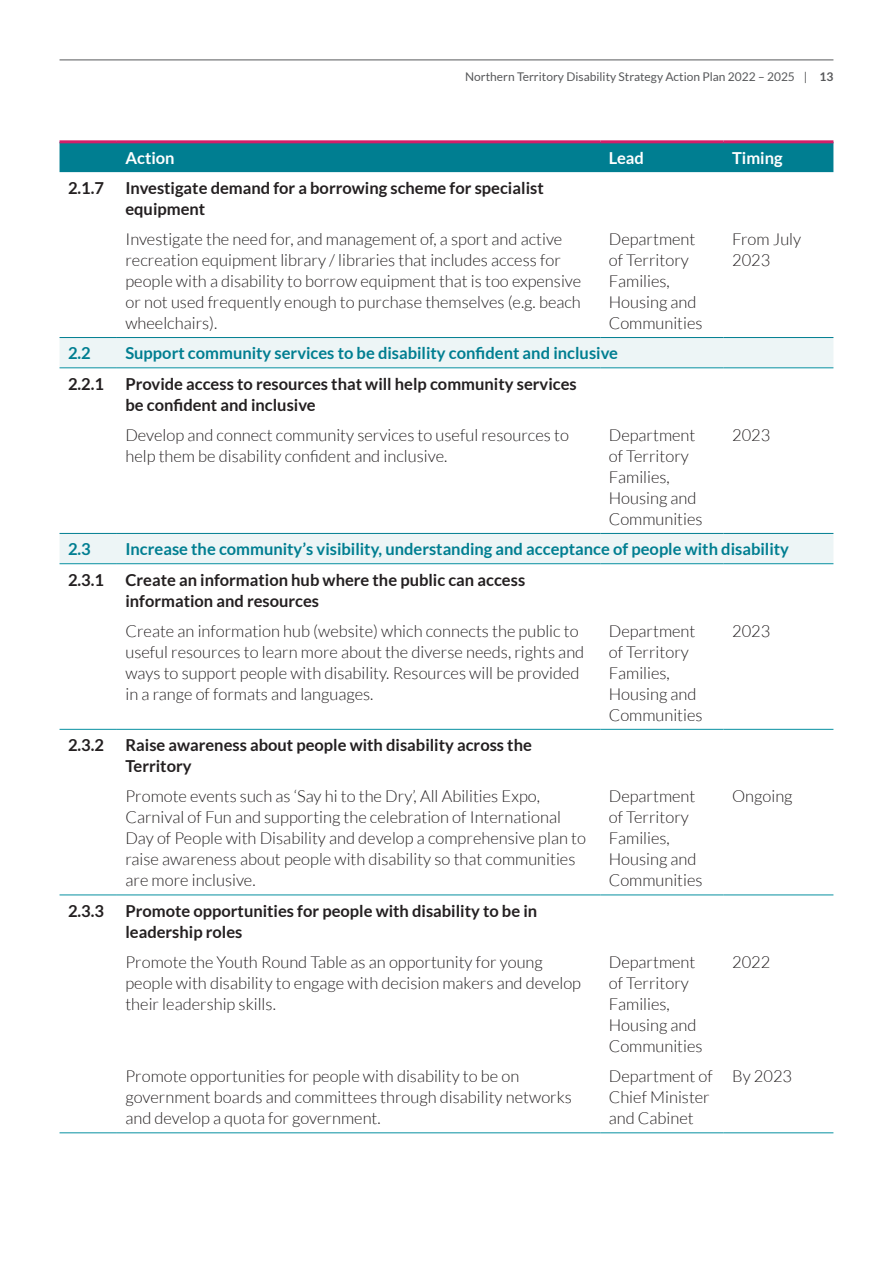
<style>
.page{position:relative;width:893px;height:1263px;background:#fff}
.page>*{position:absolute;margin:0;border:0;box-sizing:border-box;transform-origin:0 0}
.Body_Copy{font:300 16.5px/21px "Lato";color:#231f20}
.Body_Copy-2{font:700 16.5px/21px "Lato";color:#231f20}
.Body_Copy-3{font:700 16.5px "Lato";color:#007e91}
._6__Bullets{font:300 16.5px/21px "Lato";color:#231f20}
.Body_Copy-4{font:700 16.5px "Lato";color:#fff}
.t1{font:12px "Lato";color:#57585a}
.s1{font-weight:700}
</style>
<div class="page">
<hr style="left:60px;top:60px;width:773px;height:1px;background:#57585a">
<div style="left:60px;top:143px;width:773px;height:29px;background:#007e91"></div>
<svg style="left:60px;top:338px;width:773px;height:225px"></svg>
<hr style="left:60px;top:140px;width:57px;height:3px;background:#d21e69">
<hr style="left:117px;top:140px;width:483px;height:3px;background:#d21e69">
<hr style="left:600px;top:140px;width:124px;height:3px;background:#d21e69">
<hr style="left:724px;top:140px;width:109px;height:3px;background:#d21e69">
<hr style="left:60px;top:337px;width:57px;height:1px;background:#007e91">
<hr style="left:117px;top:337px;width:483px;height:1px;background:#007e91">
<hr style="left:600px;top:337px;width:124px;height:1px;background:#007e91">
<hr style="left:724px;top:337px;width:109px;height:1px;background:#007e91">
<hr style="left:60px;top:368px;width:57px;height:1px;background:#0790a1">
<hr style="left:117px;top:368px;width:483px;height:1px;background:#0790a1">
<hr style="left:600px;top:368px;width:124px;height:1px;background:#0790a1">
<hr style="left:724px;top:368px;width:109px;height:1px;background:#0790a1">
<hr style="left:60px;top:729px;width:57px;height:1px;background:#0790a1">
<hr style="left:117px;top:729px;width:483px;height:1px;background:#0790a1">
<hr style="left:600px;top:729px;width:124px;height:1px;background:#0790a1">
<hr style="left:724px;top:729px;width:109px;height:1px;background:#0790a1">
<hr style="left:60px;top:895px;width:57px;height:1px;background:#0790a1">
<hr style="left:117px;top:895px;width:483px;height:1px;background:#0790a1">
<hr style="left:600px;top:895px;width:124px;height:1px;background:#0790a1">
<hr style="left:724px;top:895px;width:109px;height:1px;background:#0790a1">
<hr style="left:60px;top:533px;width:57px;height:1px;background:#007e91">
<hr style="left:117px;top:533px;width:483px;height:1px;background:#007e91">
<hr style="left:600px;top:533px;width:124px;height:1px;background:#007e91">
<hr style="left:724px;top:533px;width:109px;height:1px;background:#007e91">
<hr style="left:60px;top:563px;width:57px;height:1px;background:#0790a1">
<hr style="left:117px;top:563px;width:483px;height:1px;background:#0790a1">
<hr style="left:600px;top:563px;width:124px;height:1px;background:#0790a1">
<hr style="left:724px;top:563px;width:109px;height:1px;background:#0790a1">
<hr style="left:60px;top:1132px;width:57px;height:1px;background:#0790a1">
<hr style="left:117px;top:1132px;width:483px;height:1px;background:#0790a1">
<hr style="left:600px;top:1132px;width:124px;height:1px;background:#0790a1">
<hr style="left:724px;top:1132px;width:109px;height:1px;background:#0790a1">
<p class="t1" style="left:465px;top:70px;width:370px">Northern Territory Disability Strategy Action Plan 2022 – 2025 | <span class="s1">13</span></p>
<p class="Body_Copy-4" style="left:125px;top:148px;width:51px">Action</p>
<p class="Body_Copy-4" style="left:609px;top:148px;width:37px">Lead</p>
<p class="Body_Copy-4" style="left:732px;top:148px;width:52px">Timing</p>
<p class="Body_Copy-2" style="left:68px;top:177px;width:38px">2.1.7</p>
<p class="Body_Copy-2" style="left:125px;top:177px;width:420px">Investigate demand for a borrowing scheme for specialist equipment</p>
<p class="Body_Copy" style="left:125px;top:229px;width:457px">Investigate the need for, and management of, a sport and active recreation equipment library / libraries that includes access for people with a disability to borrow equipment that is too expensive or not used frequently enough to purchase themselves (e.g. beach wheelchairs).</p>
<p class="Body_Copy" style="left:609px;top:229px;width:95px">Department of Territory<br>Families,<br>Housing and<br>Communities</p>
<p class="_6__Bullets" style="left:732px;top:229px;width:71px">From July<br>2023</p>
<p class="Body_Copy-3" style="left:68px;top:344px;width:24px">2.2</p>
<p class="Body_Copy-3" style="left:125px;top:344px;width:494px">Support community services to be disability confident and inclusive</p>
<p class="Body_Copy-2" style="left:68px;top:373px;width:38px">2.2.1</p>
<p class="Body_Copy-2" style="left:125px;top:373px;width:453px">Provide access to resources that will help community services be confident and inclusive</p>
<p class="Body_Copy" style="left:125px;top:425px;width:445px">Develop and connect community services to useful resources to help them be disability confident and inclusive.</p>
<p class="Body_Copy" style="left:609px;top:425px;width:95px">Department of Territory<br>Families,<br>Housing and<br>Communities</p>
<p class="_6__Bullets" style="left:732px;top:425px;width:40px">2023</p>
<p class="Body_Copy-3" style="left:68px;top:540px;width:24px">2.3</p>
<p class="Body_Copy-3" style="left:125px;top:540px;width:665px">Increase the community’s visibility, understanding and acceptance of people with disability</p>
<p class="Body_Copy-2" style="left:68px;top:569px;width:38px">2.3.1</p>
<p class="Body_Copy-2" style="left:125px;top:569px;width:401px">Create an information hub where the public can access information and resources</p>
<p class="Body_Copy" style="left:125px;top:620px;width:460px">Create an information hub (website) which connects the public to useful resources to learn more about the diverse needs, rights and ways to support people with disability. Resources will be provided in a range of formats and languages.</p>
<p class="Body_Copy" style="left:609px;top:620px;width:95px">Department of Territory<br>Families,<br>Housing and<br>Communities</p>
<p class="_6__Bullets" style="left:732px;top:620px;width:40px">2023</p>
<p class="Body_Copy-2" style="left:68px;top:734px;width:38px">2.3.2</p>
<p class="Body_Copy-2" style="left:125px;top:734px;width:408px">Raise awareness about people with disability across the<br>Territory</p>
<p class="Body_Copy" style="left:125px;top:786px;width:462px">Promote events such as ‘Say hi to the Dry’, All Abilities Expo, Carnival of Fun and supporting the celebration of International Day of People with Disability and develop a comprehensive plan to raise awareness about people with disability so that communities are more inclusive.</p>
<p class="Body_Copy" style="left:609px;top:786px;width:95px">Department of Territory<br>Families,<br>Housing and<br>Communities</p>
<p class="_6__Bullets" style="left:732px;top:786px;width:62px">Ongoing</p>
<p class="Body_Copy-2" style="left:68px;top:900px;width:38px">2.3.3</p>
<p class="Body_Copy-2" style="left:125px;top:900px;width:413px">Promote opportunities for people with disability to be in leadership roles</p>
<p class="Body_Copy" style="left:125px;top:952px;width:457px">Promote the Youth Round Table as an opportunity for young people with disability to engage with decision makers and develop their leadership skills.</p>
<p class="Body_Copy" style="left:609px;top:952px;width:95px">Department of Territory<br>Families,<br>Housing and<br>Communities</p>
<p class="_6__Bullets" style="left:732px;top:952px;width:40px">2022</p>
<p class="Body_Copy" style="left:125px;top:1066px;width:448px">Promote opportunities for people with disability to be on government boards and committees through disability networks and develop a quota for government.</p>
<p class="Body_Copy" style="left:609px;top:1066px;width:106px">Department of<br>Chief Minister and Cabinet</p>
<p class="_6__Bullets" style="left:732px;top:1066px;width:62px">By 2023</p>
</div>
